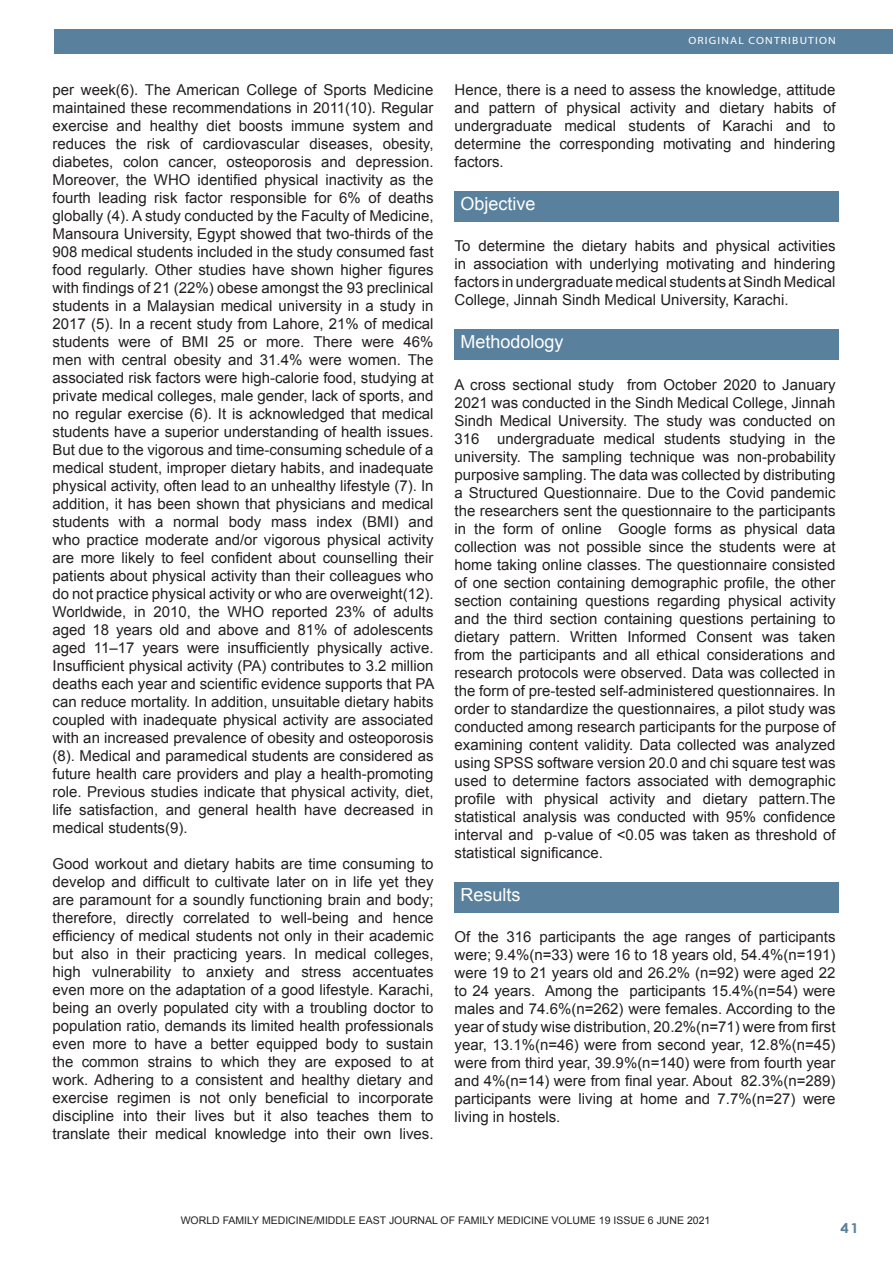
<style>
.page{position:relative;width:893px;height:1263px;background:#fff}
.page>*{position:absolute;margin:0;border:0;box-sizing:border-box;transform-origin:0 0}
.Footnote_Text{font:18px "Arial";color:#fff}
.Footnote_Text-2{font:15px/18px "Arial";color:#231f20;text-align:justify}
.t1{font:700 13.5px "Century Gothic";color:#59809c;scale:1.1 1}
.Footnote_Text-3{font:10.5px "Arial";color:#231f20}
.t2{font:10.5px "Myriad";letter-spacing:.1em;color:#fff;scale:1.1 1}
</style>
<div class="page">
<div style="left:54px;top:30px;width:839px;height:24px;background:#59809c"></div>
<div style="left:454px;top:191px;width:384px;height:30px;background:#59809c"></div>
<div style="left:454px;top:329px;width:384px;height:31px;background:#59809c"></div>
<div style="left:454px;top:882px;width:384px;height:30px;background:#59809c"></div>
<p class="Footnote_Text-2" style="left:52px;top:81px;width:383px">per week(6). The American College of Sports Medicine maintained these recommendations in 2011(10). Regular exercise and healthy diet boosts immune system and reduces the risk of cardiovascular diseases, obesity, diabetes, colon cancer, osteoporosis and depression.<br>Moreover, the WHO identified physical inactivity as the fourth leading risk factor responsible for 6% of deaths globally (4). A study conducted by the Faculty of Medicine, Mansoura University, Egypt showed that two-thirds of the 908 medical students included in the study consumed fast food regularly. Other studies have shown higher figures with findings of 21 (22%) obese amongst the 93 preclinical students in a Malaysian medical university in a study in 2017 (5). In a recent study from Lahore, 21% of medical students were of BMI 25 or more. There were 46% men with central obesity and 31.4% were women. The associated risk factors were high-calorie food, studying at private medical colleges, male gender, lack of sports, and no regular exercise (6). It is acknowledged that medical students have a superior understanding of health issues.<br>But due to the vigorous and time-consuming schedule of a medical student, improper dietary habits, and inadequate physical activity, often lead to an unhealthy lifestyle (7). In addition, it has been shown that physicians and medical students with a normal body mass index (BMI) and who practice moderate and/or vigorous physical activity are more likely to feel confident about counselling their patients about physical activity than their colleagues who do not practice physical activity or who are overweight(12).<br>Worldwide, in 2010, the WHO reported 23% of adults aged 18 years old and above and 81% of adolescents aged 11–17 years were insufficiently physically active.<br>Insufficient physical activity (PA) contributes to 3.2 million deaths each year and scientific evidence supports that PA can reduce mortality. In addition, unsuitable dietary habits coupled with inadequate physical activity are associated with an increased prevalence of obesity and osteoporosis (8). Medical and paramedical students are considered as future health care providers and play a health-promoting role. Previous studies indicate that physical activity, diet, life satisfaction, and general health have decreased in medical students(9).</p>
<p class="Footnote_Text-2" style="left:52px;top:855px;width:383px">Good workout and dietary habits are time consuming to develop and difficult to cultivate later on in life yet they are paramount for a soundly functioning brain and body; therefore, directly correlated to well-being and hence efficiency of medical students not only in their academic but also in their practicing years. In medical colleges, high vulnerability to anxiety and stress accentuates even more on the adaptation of a good lifestyle. Karachi, being an overly populated city with a troubling doctor to population ratio, demands its limited health professionals even more to have a better equipped body to sustain the common strains to which they are exposed to at work. Adhering to a consistent and healthy dietary and exercise regimen is not only beneficial to incorporate discipline into their lives but it also teaches them to translate their medical knowledge into their own lives.</p>
<p class="t2" style="left:688px;top:35px;width:135px">ORIGINAL CONTRIBUTION</p>
<p class="Footnote_Text-2" style="left:454px;top:81px;width:382px">Hence, there is a need to assess the knowledge, attitude and pattern of physical activity and dietary habits of undergraduate medical students of Karachi and to determine the corresponding motivating and hindering factors.</p>
<p class="Footnote_Text" style="left:460px;top:192px;width:77px">Objective</p>
<p class="Footnote_Text-2" style="left:454px;top:237px;width:382px">To determine the dietary habits and physical activities in association with underlying motivating and hindering factors in undergraduate medical students at Sindh Medical College, Jinnah Sindh Medical University, Karachi.</p>
<p class="Footnote_Text" style="left:460px;top:330px;width:105px">Methodology</p>
<p class="Footnote_Text-2" style="left:454px;top:376px;width:383px">A cross sectional study from October 2020 to January 2021 was conducted in the Sindh Medical College, Jinnah Sindh Medical University. The study was conducted on 316 undergraduate medical students studying in the university. The sampling technique was non-probability purposive sampling. The data was collected by distributing a Structured Questionnaire. Due to the Covid pandemic the researchers sent the questionnaire to the participants in the form of online Google forms as physical data collection was not possible since the students were at home taking online classes. The questionnaire consisted of one section containing demographic profile, the other section containing questions regarding physical activity and the third section containing questions pertaining to dietary pattern. Written Informed Consent was taken from the participants and all ethical considerations and research protocols were observed. Data was collected in the form of pre-tested self-administered questionnaires. In order to standardize the questionnaires, a pilot study was conducted among research participants for the purpose of examining content validity. Data collected was analyzed using SPSS software version 20.0 and chi square test was used to determine factors associated with demographic profile with physical activity and dietary pattern.The statistical analysis was conducted with 95% confidence interval and p-value of &lt;0.05 was taken as threshold of statistical significance.</p>
<p class="Footnote_Text" style="left:460px;top:883px;width:62px">Results</p>
<p class="Footnote_Text-2" style="left:454px;top:928px;width:383px">Of the 316 participants the age ranges of participants were; 9.4%(n=33) were 16 to 18 years old, 54.4%(n=191) were 19 to 21 years old and 26.2% (n=92) were aged 22 to 24 years. Among the participants 15.4%(n=54) were males and 74.6%(n=262) were females. According to the year of study wise distribution, 20.2%(n=71) were from first year, 13.1%(n=46) were from second year, 12.8%(n=45) were from third year, 39.9%(n=140) were from fourth year and 4%(n=14) were from final year. About 82.3%(n=289) participants were living at home and 7.7%(n=27) were living in hostels.</p>
<p class="Footnote_Text-3" style="left:181px;top:1214px;width:531px">WORLD FAMILY MEDICINE/MIDDLE EAST JOURNAL OF FAMILY MEDICINE VOLUME 19 ISSUE 6 JUNE 2021</p>
<p class="t1" style="left:840px;top:1218px;width:18px">41</p>
</div>
